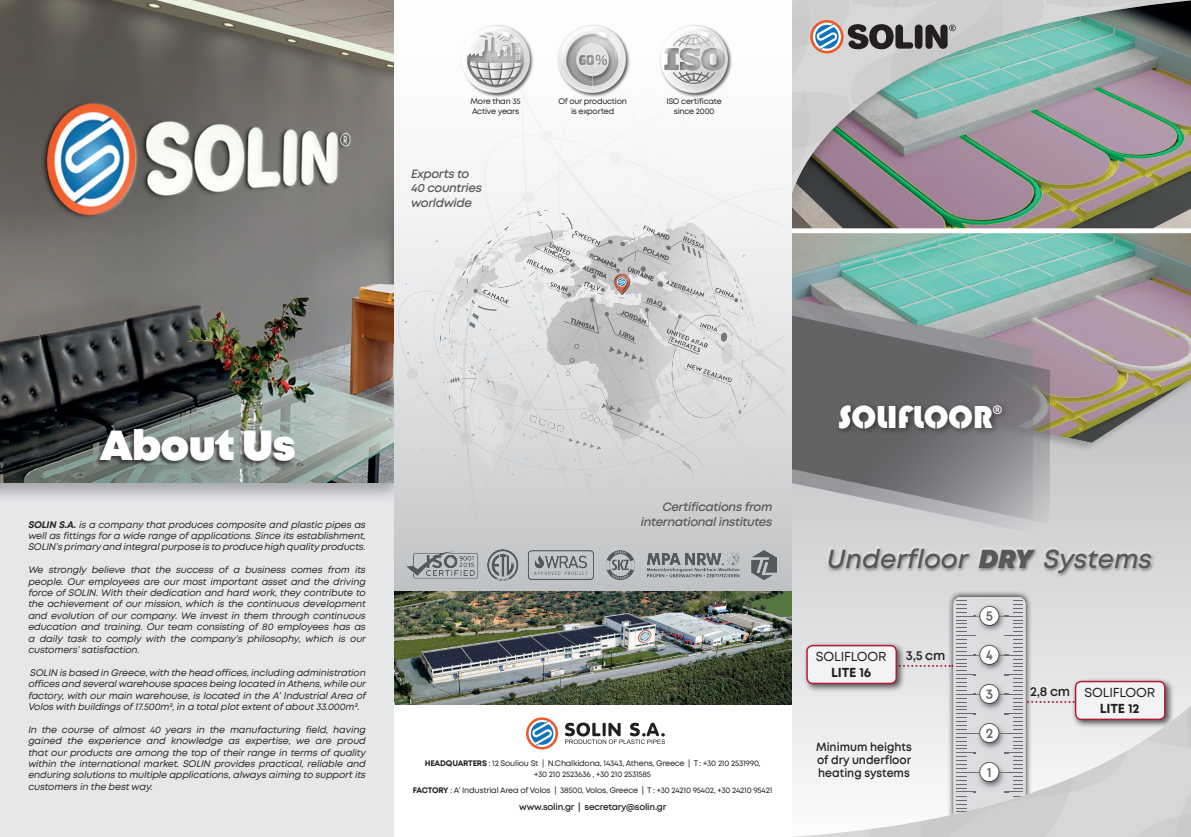
<style>
.page{position:relative;width:1191px;height:837px;background:#fff}
.page>*{position:absolute;margin:0;border:0;box-sizing:border-box;transform-origin:0 0}
.t1{font:900 42px "Mont";letter-spacing:-.01em;color:#fff}
.t2{font:33px "Blippo DOT Stencil";letter-spacing:-.01em;color:#fff}
.t3{font:italic 600 26px "Mont";color:#57585a}
.ΕΠΙΚΕΦΑΛΙΔΕΣ{font:13px "Mont";letter-spacing:-.01em;color:#231f20}
.ΕΠΙΚΕΦΑΛΙΔΕΣ-2{font:700 13px "Mont";letter-spacing:-.01em;color:#231f20}
.t4{font:600 13px "Mont";color:#231f20}
.t5{font:italic 600 12px "Mont";letter-spacing:-.025em;color:#57585a}
.t6{font:600 11.8px/13.2px "Mont";color:#231f20;text-align:justify;scale:.93 1}
.t7{font:italic 9.5px/11.4px "Mont";letter-spacing:-.01em;color:#231f20;text-align:justify}
.t8{font:600 9px "Mont";letter-spacing:-.025em;color:#231f20}
.t9{font:8px/9.6px "Mont";letter-spacing:-.025em;color:#231f20;text-align:center}
.s1{font-weight:700}
.s2{font-weight:900}
</style>
<div class="page">
<img style="left:791px;top:227px;width:400px;height:132px">
<div style="left:783px;top:359px;width:408px;height:477px;background:#231f20;opacity:.26"></div>
<svg style="left:947px;top:590px;width:85px;height:6px"></svg>
<svg style="left:887px;top:596px;width:198px;height:6px"></svg>
<svg style="left:791px;top:602px;width:400px;height:234px"></svg>
<svg style="left:791px;top:298px;width:242px;height:235px;background:#a8bdba"></svg>
<svg style="left:791px;top:315px;width:259px;height:209px;background:#858488"></svg>
<div style="left:791px;top:0;width:400px;height:227px;background:#231f20;opacity:.24"></div>
<img style="left:791px;top:0;width:400px;height:218px">
<div style="left:835px;top:400px;width:174px;height:35px;background:#000001;opacity:.44"></div>
<svg style="left:847px;top:24px;width:109px;height:25px;background:#6c6a6a"></svg>
<svg style="left:810px;top:20px;width:33px;height:33px"></svg>
<svg style="left:813px;top:23px;width:28px;height:28px"></svg>
<div style="left:0;top:0;width:399px;height:836px;background:#e6e7e9"></div>
<svg style="left:0;top:482px;width:394px;height:15px;background:#bbbdc0"></svg>
<img style="left:0;top:0;width:394px;height:482px">
<div style="left:94px;top:429px;width:201px;height:38px;background:#231f20;opacity:.7"></div>
<img style="left:394px;top:0;width:397px;height:591px">
<img style="left:406px;top:549px;width:370px;height:31px">
<div style="left:659px;top:24px;width:74px;height:74px;background:#231f20;opacity:.75"></div>
<div style="left:659px;top:25px;width:70px;height:70px;background:#fff;opacity:.75"></div>
<div style="left:557px;top:24px;width:73px;height:74px;background:#231f20;opacity:.75"></div>
<div style="left:557px;top:25px;width:70px;height:70px;background:#fff;opacity:.75"></div>
<div style="left:461px;top:24px;width:73px;height:74px;background:#231f20;opacity:.75"></div>
<div style="left:461px;top:24px;width:70px;height:70px;background:#fff;opacity:.75"></div>
<div style="left:394px;top:613px;width:397px;height:223px;background:#fff"></div>
<img style="left:394px;top:591px;width:397px;height:113px">
<svg style="left:526px;top:717px;width:32px;height:32px"></svg>
<svg style="left:528px;top:719px;width:27px;height:27px"></svg>
<svg style="left:565px;top:722px;width:100px;height:21px"></svg>
<div style="left:824px;top:543px;width:330px;height:32px;background:#d4d5d7"></div>
<div style="left:826px;top:546px;width:330px;height:32px;background:#231f20;opacity:.75"></div>
<p class="t9" style="left:470px;top:96px;width:52px">More than 35</p>
<p class="t9" style="left:472px;top:106px;width:49px">Active years</p>
<p class="t5" style="left:411px;top:166px;width:60px">Exports to</p>
<p class="t5" style="left:411px;top:180px;width:72px">40 countries</p>
<p class="t5" style="left:411px;top:195px;width:62px">worldwide</p>
<p class="t9" style="left:558px;top:96px;width:70px">Of our production is exported</p>
<p class="t9" style="left:666px;top:96px;width:57px">ISO certificate</p>
<p class="t9" style="left:674px;top:106px;width:42px">since 2000</p>
<p class="t1" style="left:100px;top:418px;width:197px">About Us</p>
<p class="t7" style="left:28px;top:518px;width:339px"><span class="s1">SOLIN S.A.</span> is a company that produces composite and plastic pipes as well as fittings for a wide range of applications. Since its establishment, SOLIN’s primary and integral purpose is to produce high quality products.</p>
<p class="t7" style="left:28px;top:564px;width:339px">We strongly believe that the success of a business comes from its people. Our employees are our most important asset and the driving force of SOLIN. With their dedication and hard work, they contribute to the achievement of our mission, which is the continuous development and evolution of our company. We invest in them through continuous education and training. Our team consisting of 80 employees has as a daily task to comply with the company’s philosophy, which is our customers’ satisfaction.</p>
<p class="t7" style="left:28px;top:666px;width:339px">SOLIN is based in Greece, with the head offices, including administration offices and several warehouse spaces being located in Athens, while our factory, with our main warehouse, is located in the A’ Industrial Area of Volos with buildings of 17.500m2, in a total plot extent of about 33.000m2.</p>
<p class="t7" style="left:28px;top:723px;width:339px">In the course of almost 40 years in the manufacturing field, having gained the experience and knowledge as expertise, we are proud that our products are among the top of their range in terms of quality within the international market. SOLIN provides practical, reliable and enduring solutions to multiple applications, always aiming to support its customers in the best way.</p>
<p class="t5" style="left:662px;top:499px;width:111px">Certifications from</p>
<p class="t5" style="left:641px;top:513px;width:133px">international institutes</p>
<p class="t9" style="left:425px;top:758px;width:337px"><span class="s1">HEADQUARTERS</span> : 12 Souliou St | N.Chalkidona, 14343, Athens, Greece | T : +30 210 2531990,</p>
<p class="t9" style="left:534px;top:769px;width:118px">+30 210 2523636 , +30 210 2531585</p>
<p class="t9" style="left:413px;top:784px;width:361px"><span class="s1">FACTORY</span> : A’ Industrial Area of Volos | 38500, Volos, Greece | T : +30 24210 95402, +30 24210 95421</p>
<p class="t8" style="left:519px;top:800px;width:148px">www.solin.gr | secretary@solin.gr</p>
<p class="t2" style="left:838px;top:397px;width:166px">SOLIFLOOR<sup>®</sup></p>
<h3 class="t3" style="left:827px;top:542px;width:326px">Underfloor <span class="s2">DRY</span> Systems</h3>
<p class="ΕΠΙΚΕΦΑΛΙΔΕΣ" style="left:816px;top:648px;width:72px">SOLIFLOOR</p>
<p class="ΕΠΙΚΕΦΑΛΙΔΕΣ-2" style="left:831px;top:663px;width:42px">LITE 16</p>
<p class="t4" style="left:906px;top:646px;width:41px">3,5 cm</p>
<p class="t6" style="left:816px;top:740px;width:104px">Minimum heights of dry underfloor heating systems</p>
<p class="t4" style="left:1030px;top:683px;width:41px">2,8 cm</p>
<p class="ΕΠΙΚΕΦΑΛΙΔΕΣ" style="left:1084px;top:684px;width:72px">SOLIFLOOR</p>
<p class="ΕΠΙΚΕΦΑΛΙΔΕΣ-2" style="left:1100px;top:699px;width:41px">LITE 12</p>
</div>
